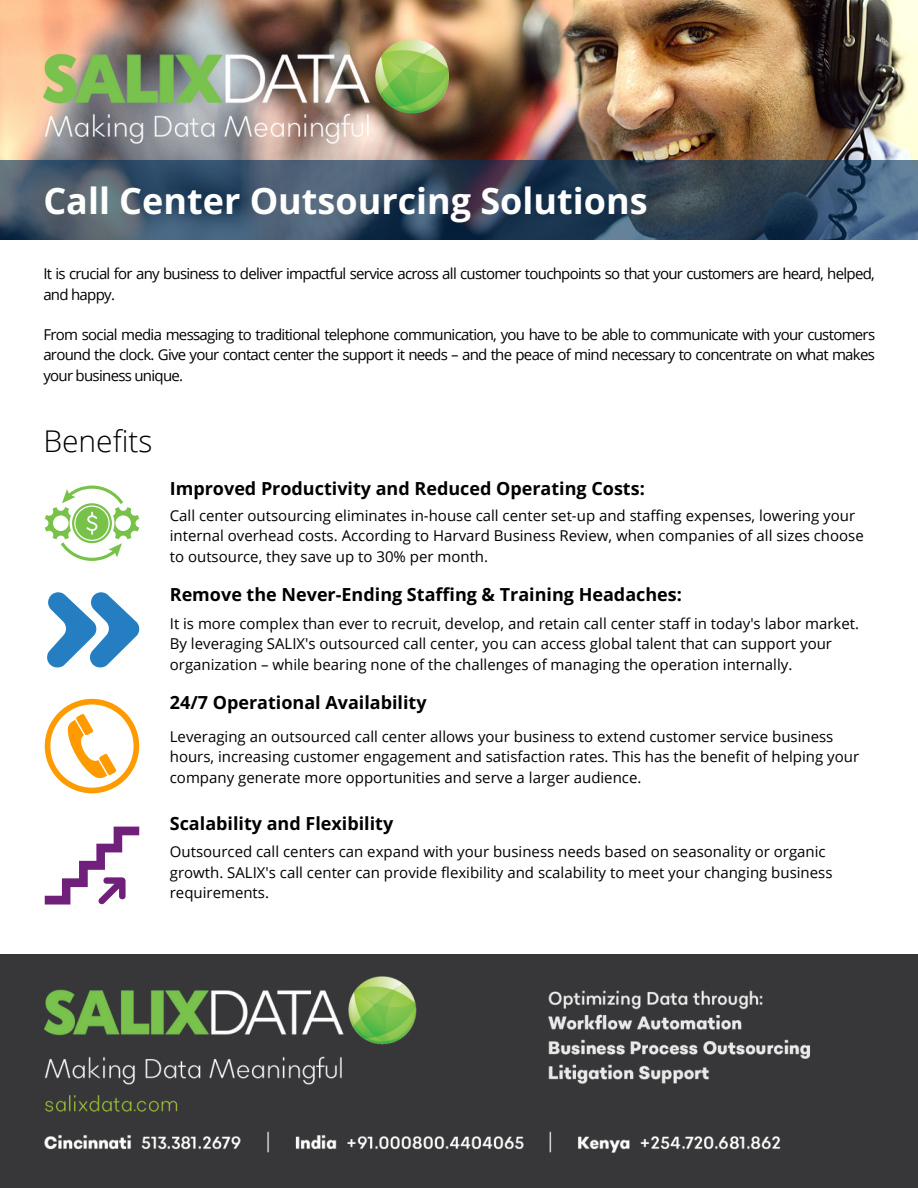
<style>
.page{position:relative;width:918px;height:1188px;background:#fff}
.page>*{position:absolute;margin:0;border:0;box-sizing:border-box;transform-origin:0 0}
.t1{font:700 36px "Open Sans";color:#fff}
.t2{font:300 30px "Open Sans";color:#000}
.t3{font:700 18px "Open Sans";color:#000}
.t4{font:15px/20.2px "Open Sans";color:#000}
.t5{font:15px/20.2px "Open Sans";letter-spacing:-.045em;color:#000}
</style>
<div class="page">
<img style="left:0;top:0;width:918px;height:161px">
<img style="left:0;top:954px;width:918px;height:234px">
<svg style="left:0;top:161px;width:918px;height:79px;background:#384d62"></svg>
<img style="left:43px;top:40px;width:405px;height:103px">
<svg style="left:45px;top:486px;width:94px;height:75px"></svg>
<svg style="left:47px;top:592px;width:92px;height:75px"></svg>
<svg style="left:45px;top:699px;width:94px;height:94px"></svg>
<svg style="left:45px;top:827px;width:94px;height:78px"></svg>
<h1 class="t1" style="left:43px;top:175px;width:606px">Call Center Outsourcing Solutions</h1>
<p class="t5" style="left:43px;top:263px;width:833px">It is crucial for any business to deliver impactful service across all customer touchpoints so that your customers are heard, helped, and happy.</p>
<p class="t4" style="left:43px;top:324px;width:833px;text-align:justify">From social media messaging to traditional telephone communication, you have to be able to communicate with your customers around the clock. Give your contact center the support it needs – and the peace of mind necessary to concentrate on what makes your business unique.</p>
<h2 class="t2" style="left:43px;top:420px;width:111px">Benefits</h2>
<p class="t3" style="left:170px;top:476px;width:477px">Improved Productivity and Reduced Operating Costs:</p>
<p class="t4" style="left:170px;top:505px;width:696px">Call center outsourcing eliminates in-house call center set-up and staffing expenses, lowering your internal overhead costs. According to Harvard Business Review, when companies of all sizes choose to outsource, they save up to 30% per month.</p>
<p class="t3" style="left:170px;top:582px;width:514px">Remove the Never-Ending Staffing &amp; Training Headaches:</p>
<p class="t4" style="left:170px;top:613px;width:691px">It is more complex than ever to recruit, develop, and retain call center staff in today's labor market.<br>By leveraging SALIX's outsourced call center, you can access global talent that can support your organization – while bearing none of the challenges of managing the operation internally.</p>
<p class="t3" style="left:170px;top:690px;width:258px">24/7 Operational Availability</p>
<p class="t4" style="left:170px;top:726px;width:691px">Leveraging an outsourced call center allows your business to extend customer service business hours, increasing customer engagement and satisfaction rates. This has the benefit of helping your company generate more opportunities and serve a larger audience.</p>
<p class="t3" style="left:170px;top:810px;width:225px">Scalability and Flexibility</p>
<p class="t4" style="left:170px;top:841px;width:664px">Outsourced call centers can expand with your business needs based on seasonality or organic growth. SALIX's call center can provide flexibility and scalability to meet your changing business requirements.</p>
</div>
